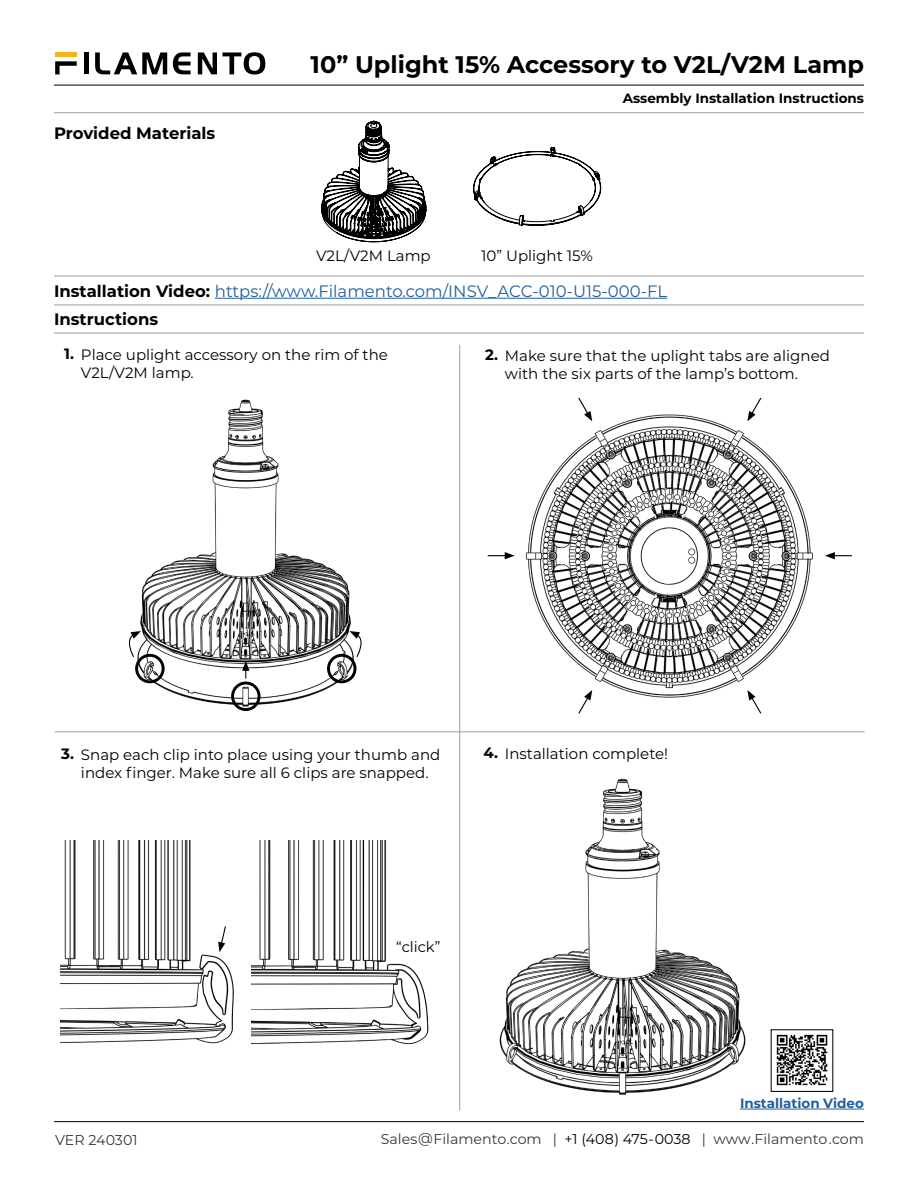
<style>
.page{position:relative;width:918px;height:1188px;background:#fff}
.page>*{position:absolute;margin:0;border:0;box-sizing:border-box;transform-origin:0 0}
.t1{font:700 24px "Montserrat";color:#000}
.t2{font:16.5px "Montserrat";color:#215e9e}
.t3{font:700 16.5px "Montserrat";color:#000}
.t4{font:15px/18px "Montserrat";color:#000}
.t5{font:14.7px "Montserrat";letter-spacing:-.005em;color:#000}
.t6{font:14.25px "Montserrat";color:#34383b}
.t7{font:700 13.5px "Montserrat";color:#000}
.t8{font:700 13.5px "Montserrat";color:#215e9e}
.s1{font-weight:700;color:#000}
.s2{font-weight:700}
.s3{color:#000}
</style>
<div class="page">
<hr style="left:55px;top:53px;width:22px;height:4px;background:#f4b320">
<div style="left:84px;top:52px;width:5px;height:22px;background:#000"></div>
<svg style="left:95px;top:52px;width:72px;height:22px"></svg>
<svg style="left:173px;top:52px;width:18px;height:22px"></svg>
<svg style="left:198px;top:52px;width:67px;height:23px"></svg>
<svg style="left:55px;top:61px;width:22px;height:13px"></svg>
<hr style="left:54px;top:85px;width:810px;height:1px;background:#000">
<hr style="left:54px;top:112px;width:810px;height:1px;background:#9d9fa2">
<hr style="left:54px;top:1121px;width:810px;height:1px;background:#000">
<hr style="left:54px;top:305px;width:810px;height:1px;background:#9d9fa2">
<hr style="left:54px;top:333px;width:810px;height:1px;background:#9d9fa2">
<svg style="left:488px;top:552px;width:27px;height:7px"></svg>
<svg style="left:578px;top:701px;width:9px;height:13px"></svg>
<svg style="left:825px;top:552px;width:27px;height:7px"></svg>
<svg style="left:752px;top:397px;width:10px;height:14px"></svg>
<svg style="left:578px;top:397px;width:9px;height:14px"></svg>
<svg style="left:753px;top:701px;width:9px;height:13px"></svg>
<img style="left:135px;top:399px;width:222px;height:312px">
<img style="left:499px;top:778px;width:247px;height:317px">
<svg style="left:128px;top:631px;width:13px;height:27px"></svg>
<svg style="left:349px;top:631px;width:13px;height:27px"></svg>
<svg style="left:242px;top:661px;width:7px;height:18px"></svg>
<hr style="left:740px;top:1109px;width:124px;height:1px;background:#215e9e">
<img style="left:776px;top:1034px;width:52px;height:52px">
<hr style="left:55px;top:731px;width:810px;height:1px;background:#9d9fa2">
<hr style="left:459px;top:345px;width:1px;height:765px;background:#9d9fa2">
<svg style="left:473px;top:147px;width:128px;height:79px"></svg>
<img style="left:252px;top:840px;width:177px;height:205px">
<img style="left:61px;top:840px;width:173px;height:204px">
<img style="left:525px;top:411px;width:288px;height:290px">
<div style="left:135px;top:654px;width:30px;height:29px;border:3px solid #000101;border-radius:50%"></div>
<div style="left:327px;top:654px;width:29px;height:29px;border:3px solid #000101;border-radius:50%"></div>
<div style="left:231px;top:682px;width:30px;height:29px;border:3px solid #000101;border-radius:50%"></div>
<hr style="left:54px;top:276px;width:810px;height:1px;background:#9d9fa2">
<hr style="left:215px;top:298px;width:452px;height:1px;background:#215e9e">
<svg style="left:321px;top:120px;width:105px;height:122px"></svg>
<h1 class="t1" style="left:311px;top:47px;width:555px">10” Uplight 15% Accessory to V2L/V2M Lamp</h1>
<p class="t3" style="left:54px;top:121px;width:163px">Provided Materials</p>
<p class="t7" style="left:623px;top:88px;width:243px">Assembly Installation Instructions</p>
<p class="t4" style="left:316px;top:246px;width:116px">V2L/V2M Lamp</p>
<p class="t4" style="left:481px;top:246px;width:113px">10” Uplight 15%</p>
<p class="t2" style="left:54px;top:279px;width:615px"><span class="s1">Installation Video:</span> https://www.Filamento.com/INSV_ACC-010-U15-000-FL</p>
<p class="t3" style="left:54px;top:308px;width:106px">Instructions</p>
<p class="t4" style="left:81px;top:345px;width:309px;text-indent:-17px"><span class="s2">1.</span> Place uplight accessory on the rim of the<br>V2L/V2M lamp.</p>
<p class="t4" style="left:505px;top:346px;width:326px;text-indent:-20px"><span class="s2">2.</span> Make sure that the uplight tabs are aligned with the six parts of the lamp’s bottom.</p>
<p class="t4" style="left:61px;top:745px;width:381px;text-align:center"><span class="s2">3.</span> Snap each clip into place using your thumb and index finger. Make sure all 6 clips are snapped.</p>
<p class="t4" style="left:484px;top:744px;width:186px"><span class="s2">4.</span> Installation complete!</p>
<p class="t5" style="left:396px;top:937px;width:46px">“click”</p>
<p class="t8" style="left:740px;top:1093px;width:125px">Installation Video</p>
<p class="t6" style="left:55px;top:1130px;width:84px">VER 240301</p>
<p class="t6" style="left:381px;top:1129px;width:485px">Sales@Filamento.com | <span class="s3">+1 (408) 475-0038</span> | www.Filamento.com</p>
</div>
